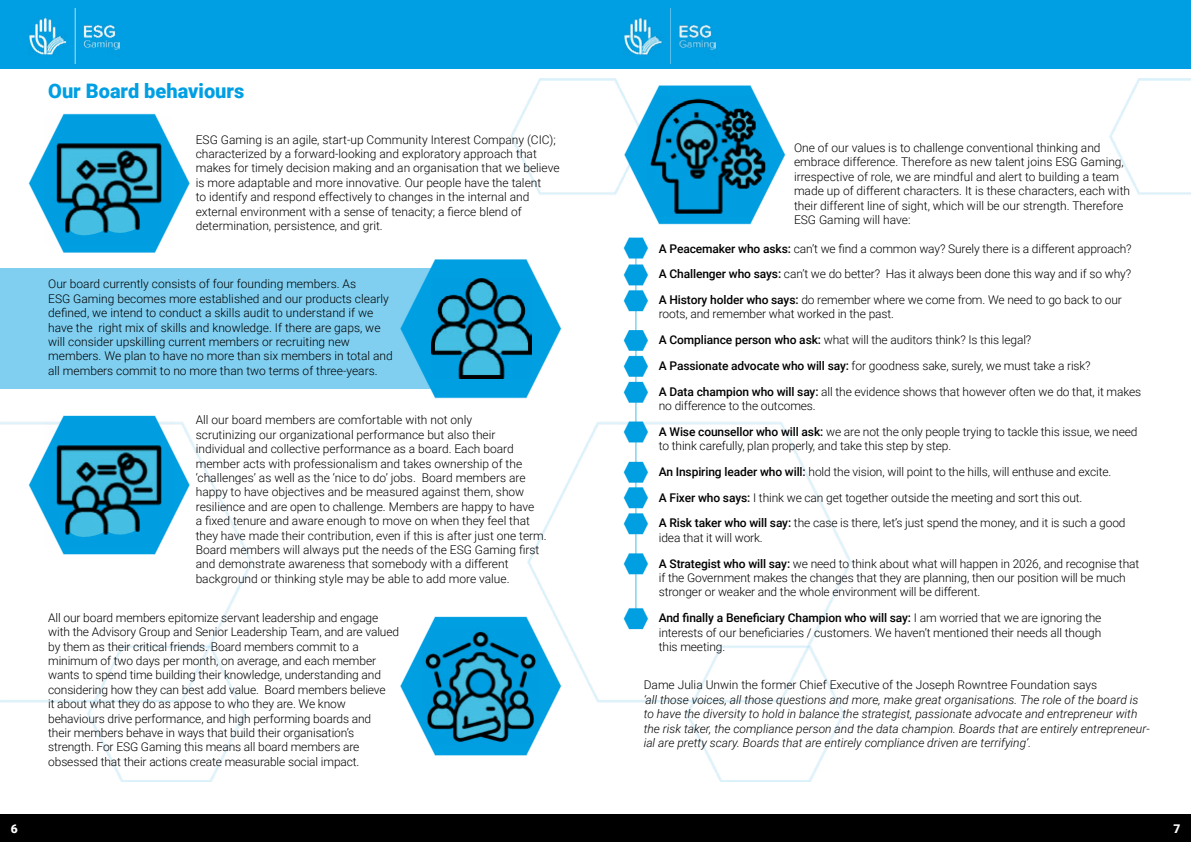
<style>
.page{position:relative;width:1191px;height:842px;background:#fff}
.page>*{position:absolute;margin:0;border:0;box-sizing:border-box;transform-origin:0 0}
.t1{font:900 20px "Roboto";color:#009fe3}
.t2{font:300 12px/14.4px "Roboto";color:#000}
.t3{font:italic 300 12px/14.4px "Roboto";color:#000}
.t4{font:900 12px "Roboto";color:#fff}
.s1{font-weight:500}
</style>
<div class="page">
<img style="left:0;top:104px;width:527px;height:677px">
<div style="left:0;top:0;width:1191px;height:69px;background:#009fe3"></div>
<div style="left:0;top:814px;width:1191px;height:28px;background:#000"></div>
<img style="left:29px;top:9px;width:91px;height:54px">
<img style="left:527px;top:79px;width:664px;height:702px">
<img style="left:624px;top:9px;width:91px;height:54px">
<hr style="left:635px;top:247px;width:1px;height:371px;background:#45bfe3">
<svg style="left:28px;top:114px;width:162px;height:139px"></svg>
<img style="left:45px;top:117px;width:129px;height:128px">
<div style="left:0;top:268px;width:445px;height:121px;background:#80cff1"></div>
<svg style="left:623px;top:238px;width:25px;height:73px"></svg>
<svg style="left:624px;top:330px;width:24px;height:73px"></svg>
<svg style="left:623px;top:421px;width:25px;height:21px"></svg>
<svg style="left:623px;top:462px;width:25px;height:72px"></svg>
<svg style="left:623px;top:553px;width:25px;height:21px"></svg>
<svg style="left:623px;top:608px;width:25px;height:21px"></svg>
<svg style="left:400px;top:259px;width:161px;height:139px"></svg>
<img style="left:431px;top:279px;width:100px;height:99px">
<svg style="left:28px;top:415px;width:162px;height:140px"></svg>
<img style="left:45px;top:418px;width:129px;height:129px">
<svg style="left:400px;top:616px;width:161px;height:140px"></svg>
<img style="left:423px;top:628px;width:116px;height:116px">
<svg style="left:624px;top:85px;width:161px;height:139px"></svg>
<img style="left:647px;top:95px;width:121px;height:121px">
<h1 class="t1" style="left:48px;top:77px;width:198px">Our Board behaviours</h1>
<p class="t2" style="left:196px;top:132px;width:365px">ESG Gaming is an agile, start-up Community Interest Company (CIC); characterized by a forward-looking and exploratory approach that makes for timely decision making and an organisation that we believe is more adaptable and more innovative. Our people have the talent<br>to identify and respond effectively to changes in the internal and external environment with a sense of tenacity; a fierce blend of determination, persistence, and grit.</p>
<p class="t2" style="left:48px;top:277px;width:346px">Our board currently consists of four founding members. As<br>ESG Gaming becomes more established and our products clearly defined, we intend to conduct a skills audit to understand if we have the right mix of skills and knowledge. If there are gaps, we will consider upskilling current members or recruiting new members. We plan to have no more than six members in total and all members commit to no more than two terms of three-years.</p>
<p class="t2" style="left:196px;top:412px;width:353px">All our board members are comfortable with not only<br>scrutinizing our organizational performance but also their individual and collective performance as a board. Each board member acts with professionalism and takes ownership of the ‘challenges’ as well as the ‘nice to do’ jobs. Board members are happy to have objectives and be measured against them, show resilience and are open to challenge. Members are happy to have<br>a fixed tenure and aware enough to move on when they feel that they have made their contribution, even if this is after just one term.<br>Board members will always put the needs of the ESG Gaming first and demonstrate awareness that somebody with a different background or thinking style may be able to add more value.</p>
<p class="t2" style="left:48px;top:610px;width:352px">All our board members epitomize servant leadership and engage with the Advisory Group and Senior Leadership Team, and are valued by them as their critical friends. Board members commit to a minimum of two days per month, on average, and each member wants to spend time building their knowledge, understanding and considering how they can best add value. Board members believe<br>it about what they do as appose to who they are. We know behaviours drive performance, and high performing boards and<br>their members behave in ways that build their organisation’s strength. For ESG Gaming this means all board members are obsessed that their actions create measurable social impact.</p>
<p class="t2" style="left:794px;top:140px;width:337px">One of our values is to challenge conventional thinking and embrace difference. Therefore as new talent joins ESG Gaming, irrespective of role, we are mindful and alert to building a team made up of different characters. It is these characters, each with their different line of sight, which will be our strength. Therefore ESG Gaming will have:</p>
<p class="t2" style="left:659px;top:235px;width:474px;line-height:25.7px;text-align:justify"><span class="s1">A Peacemaker who asks:</span> can’t we find a common way? Surely there is a different approach?<br><span class="s1">A Challenger who says:</span> can’t we do better? Has it always been done this way and if so why?<br><span class="s1">A History holder who says:</span> do remember where we come from. We need to go back to our</p>
<p class="t2" style="left:659px;top:301px;width:484px;line-height:25.7px">roots, and remember what worked in the past.<br><span class="s1">A Compliance person who ask:</span> what will the auditors think? Is this legal?<br><span class="s1">A Passionate advocate who will say:</span> for goodness sake, surely, we must take a risk?<br><span class="s1">A Data champion who will say:</span> all the evidence shows that however often we do that, it makes</p>
<p class="t2" style="left:659px;top:392px;width:480px;line-height:25.7px">no difference to the outcomes.<br><span class="s1">A Wise counsellor who will ask:</span> we are not the only people trying to tackle this issue, we need</p>
<p class="t2" style="left:659px;top:433px;width:468px;line-height:25.7px">to think carefully, plan properly, and take this step by step.<br><span class="s1">An Inspiring leader who will:</span> hold the vision, will point to the hills, will enthuse and excite.<br><span class="s1">A Fixer who says:</span> I think we can get together outside the meeting and sort this out.<br><span class="s1">A Risk taker who will say:</span> the case is there, let’s just spend the money, and it is such a good</p>
<p class="t2" style="left:659px;top:524px;width:482px;line-height:25.7px">idea that it will work.<br><span class="s1">A Strategist who will say:</span> we need to think about what will happen in 2026, and recognise that</p>
<p class="t2" style="left:659px;top:570px;width:468px">if the Government makes the changes that they are planning, then our position will be much stronger or weaker and the whole environment will be different.</p>
<p class="t2" style="left:659px;top:610px;width:444px;text-align:justify"><span class="s1">And finally a Beneficiary Champion who will say:</span> I am worried that we are ignoring the interests of our beneficiaries / customers. We haven’t mentioned their needs all though this meeting.</p>
<p class="t2" style="left:643px;top:677px;width:455px">Dame Julia Unwin the former Chief Executive of the Joseph Rowntree Foundation says</p>
<p class="t3" style="left:643px;top:692px;width:507px">‘all those voices, all those questions and more, make great organisations. The role of the board is to have the diversity to hold in balance the strategist, passionate advocate and entrepreneur with the risk taker, the compliance person and the data champion. Boards that are entirely entrepreneur&shy;ial are pretty scary. Boards that are entirely compliance driven are terrifying’.</p>
<p class="t4" style="left:11px;top:820px;width:8px">6</p>
<p class="t4" style="left:1173px;top:820px;width:8px">7</p>
</div>
